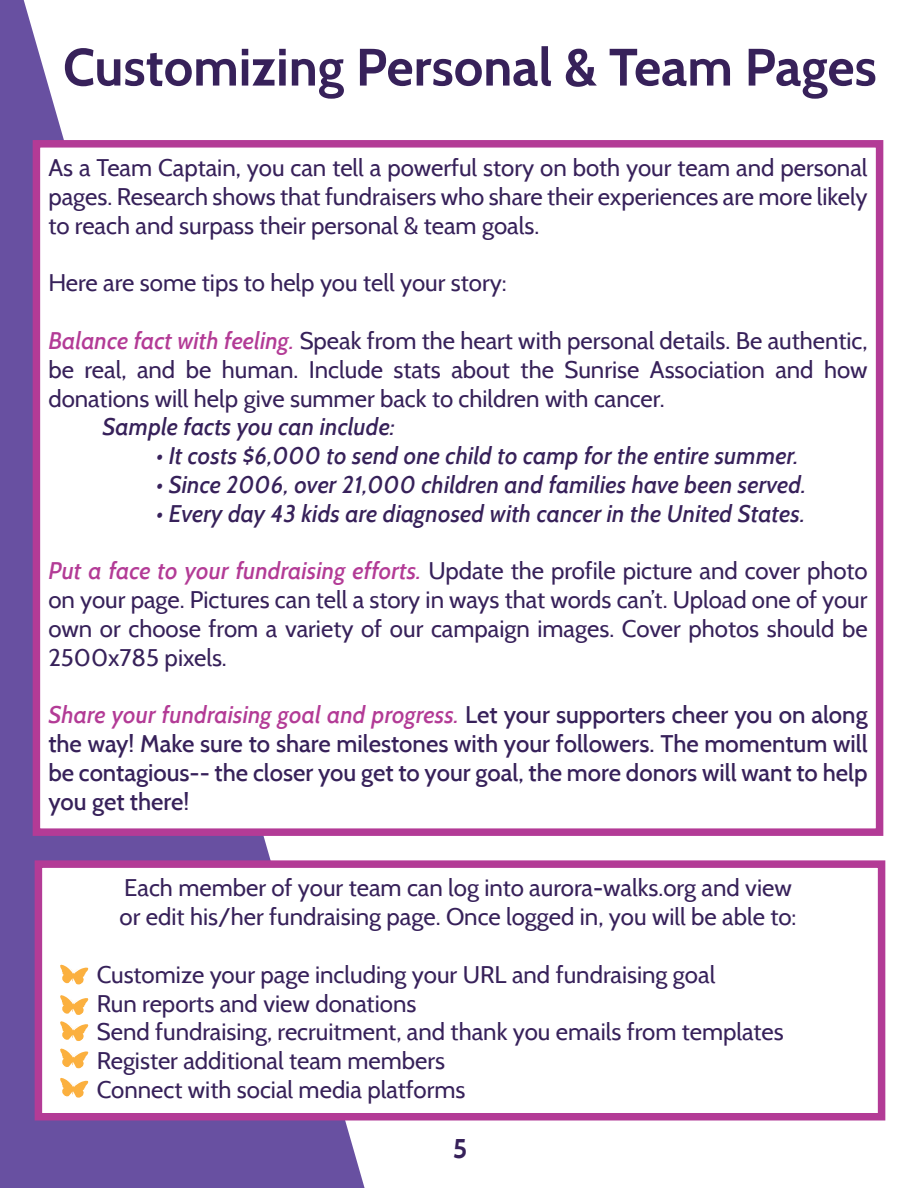
<style>
.page{position:relative;width:920px;height:1188px;background:#fff}
.page>*{position:absolute;margin:0;border:0;box-sizing:border-box;transform-origin:0 0}
.t1{font:700 52.5px "Cabin";color:#37215a}
.t2{font:700 27px "Cabin";color:#37215a}
.t3{font:24px/28.8px "Cabin";color:#37215a;text-align:justify}
.t4{font:500 24px/28.8px "Cabin";color:#37215a;text-align:justify}
.t5{font:italic 500 24px "Cabin";color:#37215a}
.s1{font-weight:500;font-style:italic;color:#b33b96}
.s2{font-style:italic;color:#b33b96}
</style>
<div class="page">
<svg style="left:0;top:0;width:364px;height:1188px;fill:#6850a1"></svg>
<div style="left:33px;top:140px;width:850px;height:696px;background:#fff;border:8px solid #b33b96"></div>
<div style="left:35px;top:860px;width:850px;height:260px;background:#fff;border:8px solid #b33b96"></div>
<svg style="left:60px;top:964px;width:29px;height:21px"></svg>
<svg style="left:60px;top:995px;width:29px;height:46px"></svg>
<svg style="left:60px;top:1048px;width:29px;height:21px"></svg>
<svg style="left:60px;top:1078px;width:29px;height:20px"></svg>
<h1 class="t1" style="left:63px;top:35px;width:815px">Customizing Personal &amp; Team Pages</h1>
<p class="t3" style="left:48px;top:153px;width:820px">As a Team Captain, you can tell a powerful story on both your team and personal pages. Research shows that fundraisers who share their experiences are more likely to reach and surpass their personal &amp; team goals.</p>
<p class="t3" style="left:48px;top:268px;width:460px">Here are some tips to help you tell your story:</p>
<p class="t3" style="left:48px;top:326px;width:820px"><span class="s1">Balance fact with feeling.</span> Speak from the heart with personal details. Be authentic, be real, and be human. Include stats about the Sunrise Association and how donations will help give summer back to children with cancer.</p>
<p class="t5" style="left:102px;top:412px;width:294px">Sample facts you can include:</p>
<p class="t5" style="left:156px;top:441px;width:644px">• It costs $6,000 to send one child to camp for the entire summer.</p>
<p class="t5" style="left:156px;top:470px;width:651px">• Since 2006, over 21,000 children and families have been served.</p>
<p class="t5" style="left:156px;top:499px;width:650px">• Every day 43 kids are diagnosed with cancer in the United States.</p>
<p class="t3" style="left:48px;top:556px;width:820px"><span class="s1">Put a face to your fundraising efforts.</span> Update the profile picture and cover photo on your page. Pictures can tell a story in ways that words can’t. Upload one of your own or choose from a variety of our campaign images. Cover photos should be 2500x785 pixels.</p>
<p class="t4" style="left:48px;top:700px;width:820px"><span class="s2">Share your fundraising goal and progress.</span> Let your supporters cheer you on along the way! Make sure to share milestones with your followers. The momentum will be contagious-- the closer you get to your goal, the more donors will want to help you get there!</p>
<p class="t3" style="left:119px;top:873px;width:678px">Each member of your team can log into aurora-walks.org and view or edit his/her fundraising page. Once logged in, you will be able to:</p>
<p class="t3" style="left:97px;top:960px;width:688px;text-align:left">Customize your page including your URL and fundraising goal<br>Run reports and view donations<br>Send fundraising, recruitment, and thank you emails from templates Register additional team members<br>Connect with social media platforms</p>
<p class="t2" style="left:453px;top:1132px;width:16px">5</p>
</div>
